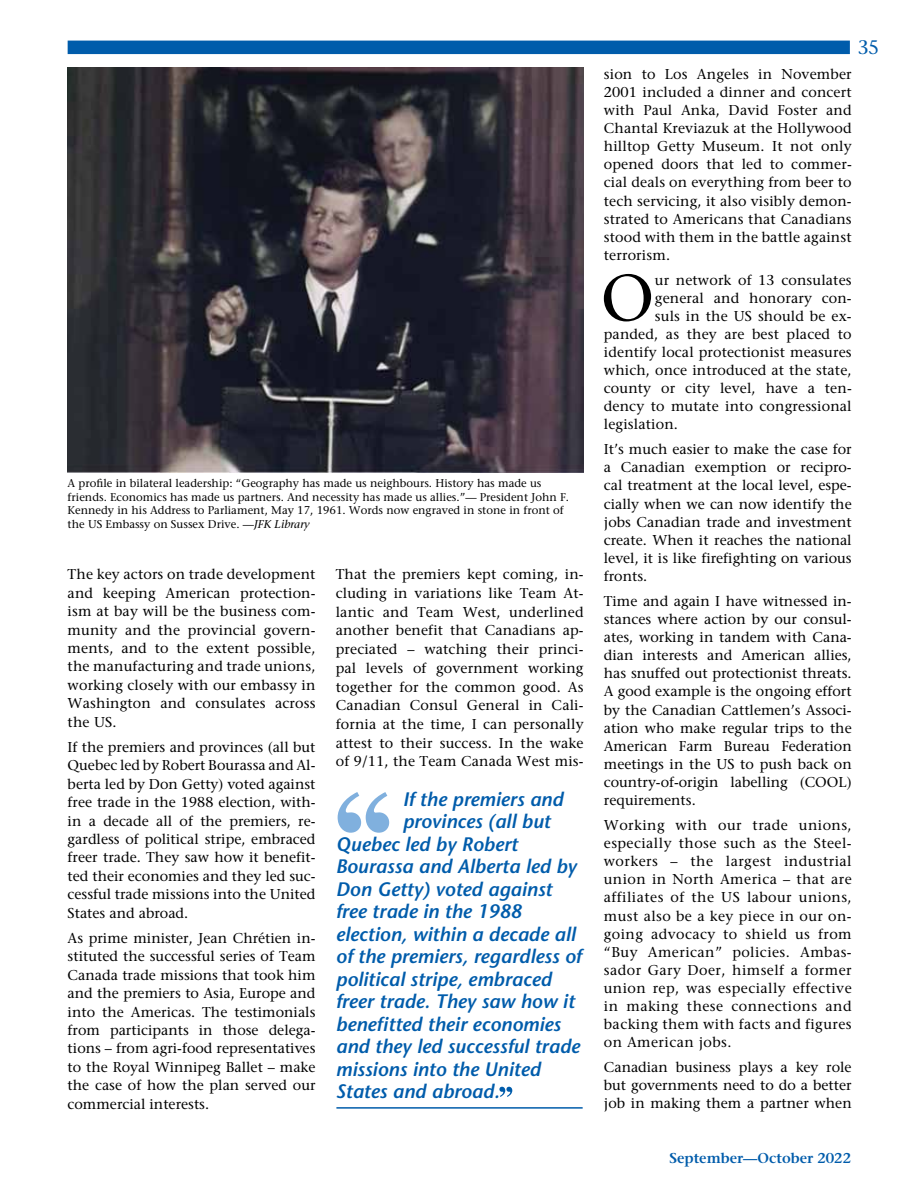
<style>
.page{position:relative;width:918px;height:1188px;background:#fff}
.page>*{position:absolute;margin:0;border:0;box-sizing:border-box;transform-origin:0 0}
.t1{font:65.7px "Stone Serif";color:#000}
.t2{font:italic 600 19.5px "Stone Sans";color:#005cab}
.t3{font:19.5px "Stone Serif";color:#005cab}
.t4{font:14.25px/18.1px "Stone Serif";letter-spacing:.01em;color:#000;text-align:justify}
.t5{font:600 14.25px "Stone Serif";color:#005cab}
.t6{font:11.25px/13.5px "Stone Serif";color:#000}
.s1{font-style:italic}
</style>
<div class="page">
<div style="left:68px;top:41px;width:782px;height:13px;background:#005cab"></div>
<svg style="left:499px;top:1087px;width:13px;height:10px"></svg>
<svg style="left:338px;top:792px;width:51px;height:41px"></svg>
<hr style="left:336px;top:1107px;width:247px;height:2px;background:#005cab">
<img style="left:68px;top:68px;width:516px;height:405px">
<p class="t6" style="left:68px;top:477px;width:503px">A profile in bilateral leadership: “Geography has made us neighbours. History has made us friends. Economics has made us partners. And necessity has made us allies.”— President John F.<br>Kennedy in his Address to Parliament, May 17, 1961. Words now engraved in stone in front of the US Embassy on Sussex Drive. —<span class="s1">JFK Library</span></p>
<p class="t4" style="left:68px;top:565px;width:249px">The key actors on trade development and keeping American protection&shy;ism at bay will be the business com&shy;munity and the provincial govern&shy;ments, and to the extent possible, the manufacturing and trade unions, working closely with our embassy in Washington and consulates across the US.</p>
<p class="t4" style="left:68px;top:738px;width:249px">If the premiers and provinces (all but Quebec led by Robert Bourassa and Al&shy;berta led by Don Getty) voted against free trade in the 1988 election, with&shy;in a decade all of the premiers, re&shy;gardless of political stripe, embraced freer trade. They saw how it benefit&shy;ted their economies and they led suc&shy;cessful trade missions into the United States and abroad.</p>
<p class="t4" style="left:68px;top:929px;width:249px">As prime minister, Jean Chrétien in&shy;stituted the successful series of Team Canada trade missions that took him and the premiers to Asia, Europe and into the Americas. The testimonials from participants in those delega&shy;tions – from agri-food representatives to the Royal Winnipeg Ballet – make the case of how the plan served our commercial interests.</p>
<p class="t4" style="left:336px;top:565px;width:249px;line-height:18.8px">That the premiers kept coming, in&shy;cluding in variations like Team At&shy;lantic and Team West, underlined another benefit that Canadians ap&shy;preciated – watching their princi&shy;pal levels of government working together for the common good. As Canadian Consul General in Cali&shy;fornia at the time, I can personally attest to their success. In the wake of 9/11, the Team Canada West mis-</p>
<h2 class="t2" style="left:403px;top:787px;width:162px">If the premiers and</h2>
<h2 class="t2" style="left:403px;top:810px;width:149px">provinces (all but</h2>
<h2 class="t2" style="left:336px;top:832px;width:183px">Quebec led by Robert</h2>
<h2 class="t2" style="left:336px;top:855px;width:242px">Bourassa and Alberta led by</h2>
<h2 class="t2" style="left:336px;top:877px;width:218px">Don Getty) voted against</h2>
<h2 class="t2" style="left:336px;top:900px;width:187px">free trade in the 1988</h2>
<h2 class="t2" style="left:336px;top:922px;width:241px">election, within a decade all</h2>
<h2 class="t2" style="left:336px;top:945px;width:247px">of the premiers, regardless of</h2>
<h2 class="t2" style="left:336px;top:967px;width:217px">political stripe, embraced</h2>
<h2 class="t2" style="left:336px;top:990px;width:240px">freer trade. They saw how it</h2>
<h2 class="t2" style="left:336px;top:1012px;width:226px">benefitted their economies</h2>
<h2 class="t2" style="left:336px;top:1035px;width:246px">and they led successful trade</h2>
<h2 class="t2" style="left:336px;top:1057px;width:206px">missions into the United</h2>
<h2 class="t2" style="left:336px;top:1080px;width:165px">States and abroad.</h2>
<h2 class="t3" style="left:858px;top:36px;width:23px">35</h2>
<p class="t4" style="left:604px;top:65px;width:249px">sion to Los Angeles in November 2001 included a dinner and concert with Paul Anka, David Foster and Chantal Kreviazuk at the Hollywood hilltop Getty Museum. It not only opened doors that led to commer&shy;cial deals on everything from beer to tech servicing, it also visibly demon&shy;strated to Americans that Canadians stood with them in the battle against terrorism.</p>
<h1 class="t1" style="left:601px;top:259px;width:55px">O</h1>
<p class="t4" style="left:655px;top:271px;width:198px">ur network of 13 consulates</p>
<p class="t4" style="left:655px;top:289px;width:198px">general and honorary con-</p>
<p class="t4" style="left:655px;top:307px;width:198px">suls in the US should be ex-</p>
<p class="t4" style="left:604px;top:325px;width:249px">panded, as they are best placed to</p>
<p class="t4" style="left:604px;top:343px;width:249px">identify local protectionist measures</p>
<p class="t4" style="left:604px;top:361px;width:249px">which, once introduced at the state,</p>
<p class="t4" style="left:604px;top:379px;width:249px">county or city level, have a ten-</p>
<p class="t4" style="left:604px;top:397px;width:249px">dency to mutate into congressional</p>
<p class="t4" style="left:604px;top:415px;width:76px">legislation.</p>
<p class="t4" style="left:604px;top:440px;width:249px">It’s much easier to make the case for a Canadian exemption or recipro&shy;cal treatment at the local level, espe&shy;cially when we can now identify the jobs Canadian trade and investment create. When it reaches the national level, it is like firefighting on various fronts.</p>
<p class="t4" style="left:604px;top:592px;width:249px">Time and again I have witnessed in&shy;stances where action by our consul&shy;ates, working in tandem with Cana&shy;dian interests and American allies, has snuffed out protectionist threats.<br>A good example is the ongoing effort by the Canadian Cattlemen’s Associ&shy;ation who make regular trips to the American Farm Bureau Federation meetings in the US to push back on country-of-origin labelling (COOL) requirements.</p>
<p class="t4" style="left:604px;top:816px;width:249px">Working with our trade unions, especially those such as the Steel&shy;workers – the largest industrial union in North America – that are affiliates of the US labour unions, must also be a key piece in our on&shy;going advocacy to shield us from “Buy American” policies. Ambas&shy;sador Gary Doer, himself a former union rep, was especially effective in making these connections and backing them with facts and figures on American jobs.</p>
<p class="t4" style="left:604px;top:1058px;width:249px">Canadian business plays a key role but governments need to do a better job in making them a partner when</p>
<p class="t5" style="left:670px;top:1149px;width:183px">September—October 2022</p>
</div>
